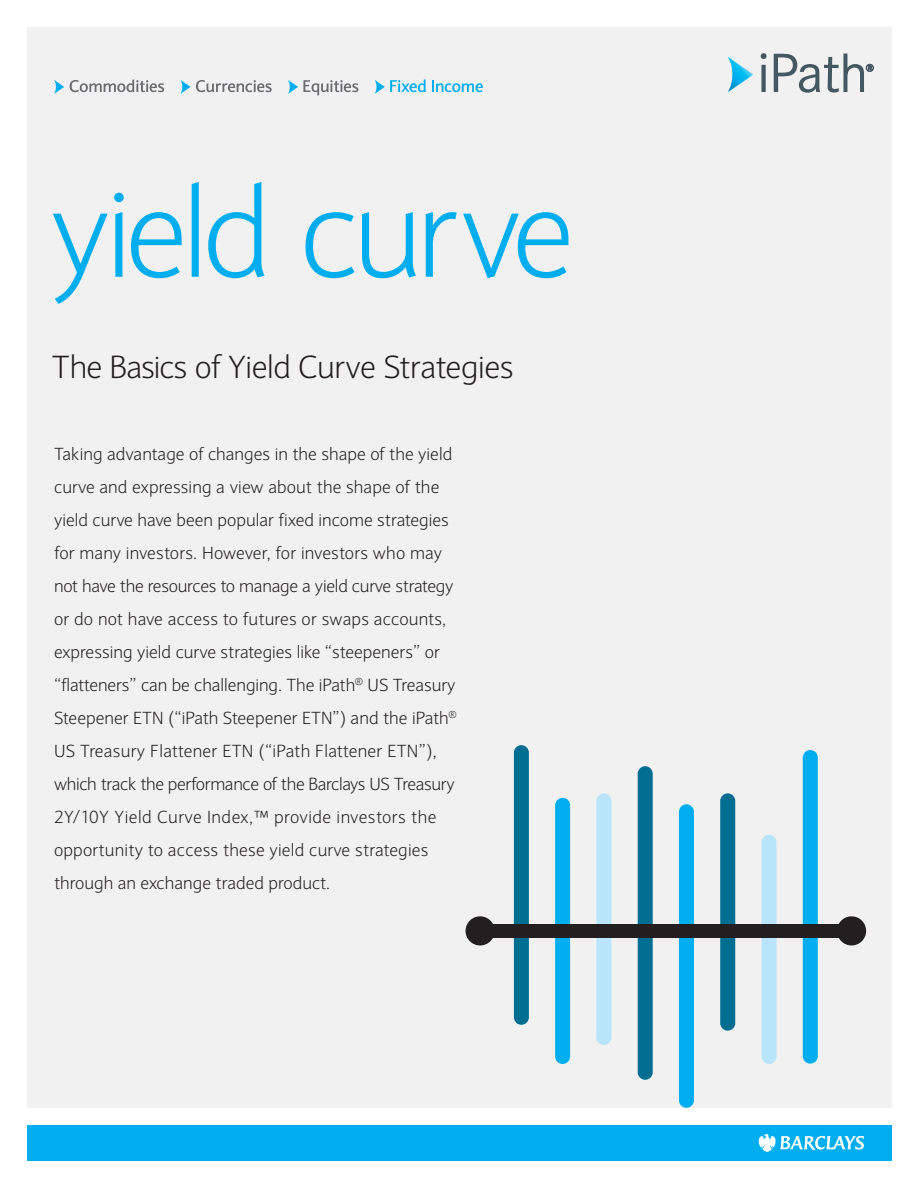
<style>
.page{position:relative;width:918px;height:1188px;background:#fff}
.page>*{position:absolute;margin:0;border:0;box-sizing:border-box;transform-origin:0 0}
.t1{font:300 124.5px "Expert Sans";letter-spacing:-.045em;color:#00aeef}
.t2{font:300 31.5px "Expert Sans";letter-spacing:-.015em;color:#231f20}
.t3{font:300 17.25px/33px "Expert Sans";letter-spacing:.005em;color:#231f20}
</style>
<div class="page">
<div style="left:27px;top:27px;width:864px;height:1080px;background:#f1f1f2"></div>
<svg style="left:180px;top:80px;width:92px;height:14px"></svg>
<svg style="left:70px;top:79px;width:94px;height:13px"></svg>
<svg style="left:54px;top:80px;width:10px;height:14px"></svg>
<svg style="left:288px;top:80px;width:70px;height:16px"></svg>
<svg style="left:432px;top:80px;width:51px;height:12px"></svg>
<svg style="left:375px;top:79px;width:51px;height:15px"></svg>
<svg style="left:728px;top:57px;width:25px;height:35px"></svg>
<svg style="left:761px;top:53px;width:6px;height:39px"></svg>
<svg style="left:774px;top:54px;width:100px;height:39px"></svg>
<div style="left:27px;top:1125px;width:864px;height:36px;background:#00aeef"></div>
<div style="left:514px;top:745px;width:15px;height:280px;background:#006d91;border-radius:8px"></div>
<div style="left:555px;top:798px;width:15px;height:266px;background:#00aeef;border-radius:8px"></div>
<div style="left:596px;top:793px;width:15px;height:252px;background:#b9e5fb;border-radius:8px"></div>
<div style="left:638px;top:766px;width:15px;height:314px;background:#006d91;border-radius:8px"></div>
<div style="left:679px;top:804px;width:15px;height:303px;background:#00aeef;border-radius:8px"></div>
<div style="left:720px;top:793px;width:15px;height:238px;background:#006d91;border-radius:8px"></div>
<div style="left:762px;top:835px;width:15px;height:229px;background:#b9e5fb;border-radius:8px"></div>
<div style="left:803px;top:750px;width:15px;height:314px;background:#00aeef;border-radius:8px"></div>
<div style="left:466px;top:916px;width:29px;height:29px;background:#231f20;border-radius:50%"></div>
<div style="left:837px;top:916px;width:29px;height:29px;background:#231f20;border-radius:50%"></div>
<div style="left:480px;top:924px;width:372px;height:14px;background:#231f20"></div>
<svg style="left:759px;top:1134px;width:105px;height:18px"></svg>
<h1 class="t1" style="left:50px;top:180px;width:526px">yield curve</h1>
<h2 class="t2" style="left:52px;top:354px;width:463px">The Basics of Yield Curve Strategies</h2>
<p class="t3" style="left:54px;top:439px;width:404px">Taking advantage of changes in the shape of the yield curve and expressing a view about the shape of the yield curve have been popular fixed income strategies for many investors. However, for investors who may not have the resources to manage a yield curve strategy or do not have access to futures or swaps accounts, expressing yield curve strategies like “steepeners” or “flatteners” can be challenging. The iPath<sup>®</sup> US Treasury Steepener ETN (“iPath Steepener ETN”) and the iPath<sup>® </sup>US Treasury Flattener ETN (“iPath Flattener ETN”), which track the performance of the Barclays US Treasury 2Y/10Y Yield Curve Index,™ provide investors the opportunity to access these yield curve strategies through an exchange traded product.</p>
</div>
